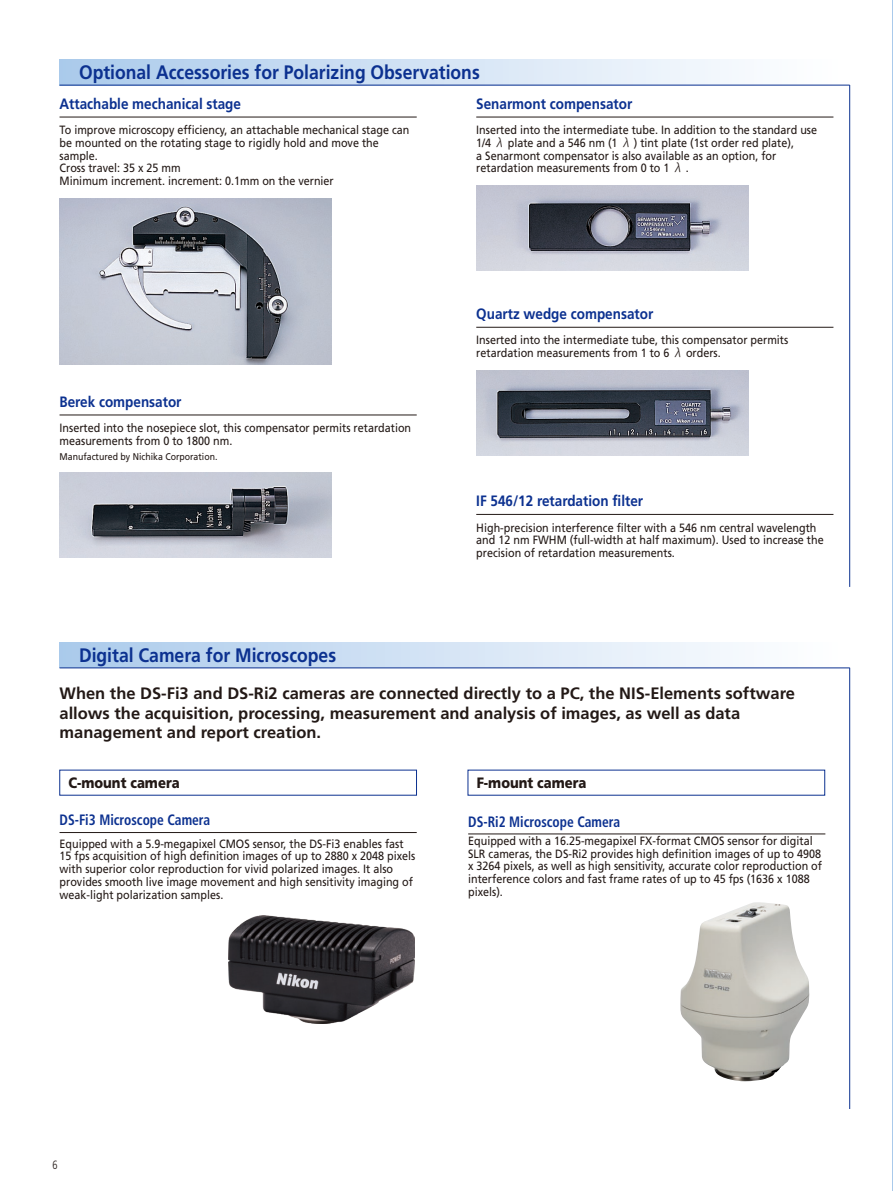
<style>
.page{position:relative;width:893px;height:1191px;background:#fff}
.page>*{position:absolute;margin:0;border:0;box-sizing:border-box;transform-origin:0 0}
.t1{font:700 19.5px "Frutiger";color:#0c3190;scale:.9 1}
.t2{font:700 16.5px/19.5px "Frutiger";color:#231916}
.t3{font:700 15px "Frutiger";color:#0c3190;scale:.9 1}
.t4{font:700 condensed 15px "Frutiger";color:#0c3190;scale:.9 1}
.t5{font:900 15px "Frutiger";color:#231916;scale:.87 1}
.t6{font:12px/12.8px "Frutiger";color:#231916;scale:.9 1}
.t7{font:300 condensed 12px "Frutiger";color:#231916;scale:.9 1}
.t8{font:9.75px "Frutiger";color:#231916;scale:.9 1}
.s1{font-family:"Koz Go Pro"}
</style>
<div class="page">
<hr style="left:892px;top:0;width:1px;height:1191px;background:#aacaeb">
<div style="left:60px;top:60px;width:790px;height:25px;background:linear-gradient(to right,#abcaeb,#fff)"></div>
<div style="left:60px;top:642px;width:790px;height:26px;background:linear-gradient(to right,#abcaeb,#fff)"></div>
<hr style="left:60px;top:117px;width:357px;height:1px;background:#231916">
<hr style="left:60px;top:832px;width:357px;height:1px;background:#231916">
<hr style="left:468px;top:833px;width:357px;height:1px;background:#231916">
<hr style="left:476px;top:117px;width:357px;height:1px;background:#231916">
<hr style="left:476px;top:327px;width:357px;height:1px;background:#231916">
<hr style="left:60px;top:415px;width:357px;height:1px;background:#231916">
<hr style="left:476px;top:514px;width:357px;height:1px;background:#231916">
<img style="left:60px;top:198px;width:272px;height:166px">
<img style="left:476px;top:185px;width:272px;height:86px">
<img style="left:476px;top:371px;width:272px;height:85px">
<img style="left:60px;top:472px;width:272px;height:85px">
<hr style="left:60px;top:85px;width:790px;height:1px;background:#0c3190">
<hr style="left:849px;top:85px;width:1px;height:502px;background:#0c3190">
<hr style="left:60px;top:667px;width:790px;height:1px;background:#0c3190">
<hr style="left:849px;top:668px;width:1px;height:441px;background:#0c3190">
<img style="left:680px;top:902px;width:129px;height:179px">
<img style="left:229px;top:915px;width:185px;height:108px">
<h1 class="t1" style="left:79px;top:61px;width:447px">Optional Accessories for Polarizing Observations</h1>
<p class="t3" style="left:60px;top:95px;width:203px">Attachable mechanical stage</p>
<p class="t6" style="left:60px;top:124px;width:390px">To improve microscopy efficiency, an attachable mechanical stage can be mounted on the rotating stage to rigidly hold and move the sample.<br>Cross travel: 35 x 25 mm<br>Minimum increment. increment: 0.1mm on the vernier</p>
<p class="t3" style="left:60px;top:393px;width:137px">Berek compensator</p>
<p class="t6" style="left:60px;top:422px;width:392px">Inserted into the nosepiece slot, this compensator permits retardation measurements from 0 to 1800 nm.</p>
<p class="t8" style="left:60px;top:451px;width:177px">Manufactured by Nichika Corporation.</p>
<h1 class="t1" style="left:79px;top:643px;width:287px">Digital Camera for Microscopes</h1>
<p class="t3" style="left:476px;top:95px;width:175px">Senarmont compensator</p>
<p class="t6" style="left:476px;top:124px;width:380px">Inserted into the intermediate tube. In addition to the standard use 1/4 <span class="s1">λ</span> plate and a 546 nm (1 <span class="s1">λ</span> ) tint plate (1st order red plate),<br>a Senarmont compensator is also available as an option, for retardation measurements from 0 to 1 <span class="s1">λ</span> .</p>
<p class="t3" style="left:476px;top:305px;width:198px">Quartz wedge compensator</p>
<p class="t6" style="left:476px;top:334px;width:348px">Inserted into the intermediate tube, this compensator permits retardation measurements from 1 to 6 <span class="s1">λ</span> orders.</p>
<p class="t3" style="left:476px;top:492px;width:187px">IF 546/12 retardation filter</p>
<p class="t6" style="left:476px;top:521px;width:388px">High-precision interference filter with a 546 nm central wavelength and 12 nm FWHM (full-width at half maximum). Used to increase the precision of retardation measurements.</p>
<h2 class="t2" style="left:60px;top:684px;width:737px">When the DS-Fi3 and DS-Ri2 cameras are connected directly to a PC, the NIS-Elements software allows the acquisition, processing, measurement and analysis of images, as well as data management and report creation.</h2>
<p class="t5" style="left:68px;top:773px;width:129px">C-mount camera</p>
<p class="t5" style="left:477px;top:773px;width:128px">F-mount camera</p>
<p class="t4" style="left:60px;top:811px;width:169px">DS-Fi3 Microscope Camera</p>
<p class="t6" style="left:60px;top:837px;width:397px">Equipped with a 5.9-megapixel CMOS sensor, the DS-Fi3 enables fast 15 fps acquisition of high definition images of up to 2880 x 2048 pixels with superior color reproduction for vivid polarized images. It also provides smooth live image movement and high sensitivity imaging of weak-light polarization samples.</p>
<p class="t4" style="left:468px;top:812px;width:170px">DS-Ri2 Microscope Camera</p>
<p class="t6" style="left:468px;top:834px;width:395px">Equipped with a 16.25-megapixel FX-format CMOS sensor for digital SLR cameras, the DS-Ri2 provides high definition images of up to 4908 x 3264 pixels, as well as high sensitivity, accurate color reproduction of interference colors and fast frame rates of up to 45 fps (1636 x 1088 pixels).</p>
<p class="t7" style="left:53px;top:1157px;width:7px">6</p>
</div>
